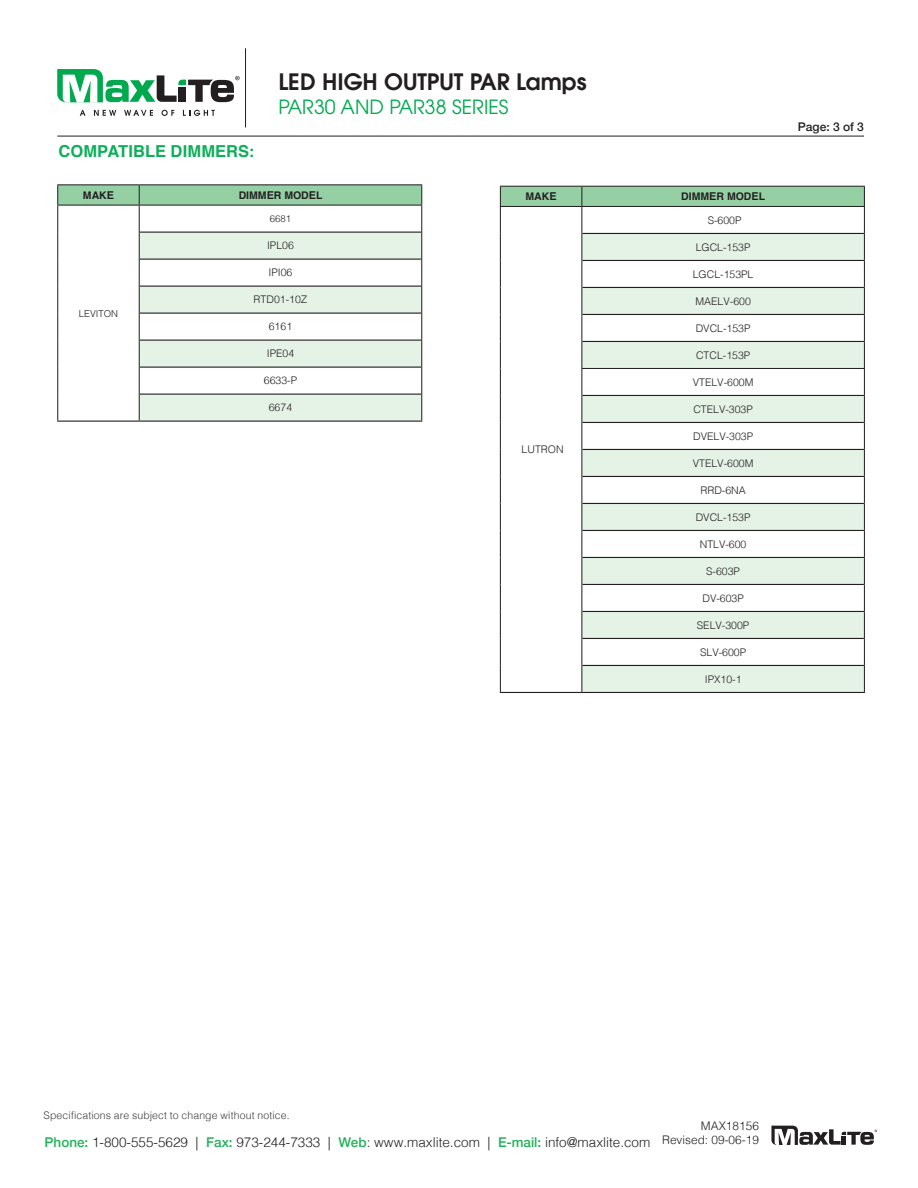
<style>
.page{position:relative;width:918px;height:1188px;background:#fff}
.page>*{position:absolute;margin:0;border:0;box-sizing:border-box;transform-origin:0 0}
.t1{font:600 22.5px "Avant Garde";color:#231f20}
.t2{font:19.5px "Avant Garde";color:#00a94e}
.Blue_Headline{font:700 16.5px "Helvetica";letter-spacing:.005em;color:#0daf5a}
.t3{font:300 13.5px "Helvetica";color:#231f20}
.t4{font:500 12px "Helvetica Neue";color:#231f20}
.t5{font:300 11.85px/14.2px "Helvetica";color:#231f20;text-align:right}
.Body_Text__C{font:300 10.5px "Helvetica";color:#231f20}
.t6{font:300 10.5px "Helvetica";letter-spacing:.01em;color:#3e3e3f}
.Body_Text__C-2{font:700 10.5px "Helvetica";color:#231f20}
.Body_Text__C-3{font:300 9.45px "Helvetica";color:#231f20}
.s1{font-size:10.8px}
.s2{font-family:"Helvetica Neue";font-weight:500;color:#21b259}
</style>
<div class="page">
<hr style="left:57px;top:136px;width:807px;height:1px;background:#231f20">
<svg style="left:771px;top:1126px;width:106px;height:19px"></svg>
<hr style="left:245px;top:48px;width:1px;height:79px;background:#231f20">
<svg style="left:80px;top:110px;width:6px;height:6px"></svg>
<svg style="left:94px;top:110px;width:22px;height:6px"></svg>
<svg style="left:124px;top:110px;width:29px;height:6px"></svg>
<svg style="left:161px;top:110px;width:13px;height:6px"></svg>
<svg style="left:183px;top:110px;width:32px;height:6px"></svg>
<svg style="left:57px;top:69px;width:183px;height:34px"></svg>
<hr style="left:57px;top:421px;width:82px;height:1px;background:#231f20">
<hr style="left:139px;top:421px;width:283px;height:1px;background:#231f20">
<hr style="left:57px;top:184px;width:82px;height:1px;background:#231f20">
<svg style="left:57px;top:185px;width:365px;height:236px"></svg>
<hr style="left:139px;top:184px;width:283px;height:1px;background:#231f20">
<hr style="left:139px;top:205px;width:283px;height:1px;background:#231f20">
<hr style="left:500px;top:692px;width:82px;height:1px;background:#231f20">
<hr style="left:582px;top:692px;width:283px;height:1px;background:#231f20">
<svg style="left:500px;top:186px;width:365px;height:506px"></svg>
<hr style="left:582px;top:186px;width:283px;height:1px;background:#231f20">
<hr style="left:582px;top:206px;width:283px;height:1px;background:#231f20">
<hr style="left:581px;top:368px;width:284px;height:1px;background:#231f20">
<p class="Blue_Headline" style="left:59px;top:138px;width:197px">COMPATIBLE DIMMERS:</p>
<h1 class="t1" style="left:278px;top:67px;width:310px">LED HIGH OUTPUT PAR Lamps</h1>
<h2 class="t2" style="left:278px;top:95px;width:232px">PAR30 AND PAR38 SERIES</h2>
<p class="Body_Text__C-2" style="left:83px;top:187px;width:33px">MAK<span class="s1">E</span></p>
<p class="Body_Text__C-2" style="left:239px;top:187px;width:85px">DIMM<span class="s1">E</span>R MOD<span class="s1">E</span>L</p>
<p class="Body_Text__C-3" style="left:79px;top:305px;width:41px">LEVITON</p>
<p class="Body_Text__C-3" style="left:270px;top:211px;width:23px">6681</p>
<p class="Body_Text__C" style="left:267px;top:237px;width:28px">IPL06</p>
<p class="Body_Text__C" style="left:269px;top:264px;width:25px">IPI06</p>
<p class="Body_Text__C" style="left:254px;top:291px;width:55px">RTD01-10Z</p>
<p class="Body_Text__C" style="left:269px;top:318px;width:25px">6161</p>
<p class="Body_Text__C" style="left:267px;top:345px;width:29px">IPE04</p>
<p class="Body_Text__C" style="left:264px;top:372px;width:35px">6633-P</p>
<p class="Body_Text__C" style="left:269px;top:399px;width:25px">6674</p>
<p class="Body_Text__C-2" style="left:526px;top:188px;width:33px">MAK<span class="s1">E</span></p>
<p class="Body_Text__C-2" style="left:681px;top:188px;width:85px">DIMM<span class="s1">E</span>R MOD<span class="s1">E</span>L</p>
<p class="Body_Text__C" style="left:522px;top:441px;width:44px">LUTRON</p>
<p class="Body_Text__C" style="left:708px;top:211px;width:35px">S-600P</p>
<p class="Body_Text__C" style="left:696px;top:238px;width:56px">LGCL-153P</p>
<p class="Body_Text__C" style="left:693px;top:265px;width:62px">LGCL-153PL</p>
<p class="Body_Text__C" style="left:695px;top:292px;width:57px">MAELV-600</p>
<p class="Body_Text__C" style="left:696px;top:319px;width:56px">DVCL-153P</p>
<p class="Body_Text__C" style="left:696px;top:346px;width:56px">CTCL-153P</p>
<p class="Body_Text__C" style="left:693px;top:373px;width:62px">VTELV-600M</p>
<p class="Body_Text__C" style="left:693px;top:400px;width:61px">CTELV-303P</p>
<p class="Body_Text__C" style="left:693px;top:427px;width:62px">DVELV-303P</p>
<p class="Body_Text__C" style="left:693px;top:454px;width:62px">VTELV-600M</p>
<p class="Body_Text__C" style="left:700px;top:481px;width:47px">RRD-6NA</p>
<p class="Body_Text__C" style="left:696px;top:508px;width:56px">DVCL-153P</p>
<p class="Body_Text__C" style="left:700px;top:535px;width:48px">NTLV-600</p>
<p class="Body_Text__C" style="left:706px;top:562px;width:35px">S-603P</p>
<p class="Body_Text__C" style="left:702px;top:589px;width:43px">DV-603P</p>
<p class="Body_Text__C" style="left:697px;top:616px;width:54px">SELV-300P</p>
<p class="Body_Text__C" style="left:700px;top:643px;width:48px">SLV-600P</p>
<p class="Body_Text__C" style="left:705px;top:670px;width:38px">IPX10-1</p>
<p class="t4" style="left:798px;top:117px;width:68px">Page: 3 of 3</p>
<p class="t6" style="left:44px;top:1106px;width:248px">Specifications are subject to change without notice.</p>
<p class="t3" style="left:45px;top:1130px;width:607px"><span class="s2">Phone:</span> 1-800-555-5629 | <span class="s2">Fax:</span> 973-244-7333 | <span class="s2">Web</span>: www.maxlite.com | <span class="s2">E-mail:</span> info@maxlite.com</p>
<p class="t5" style="left:662px;top:1117px;width:98px">MAX18156<br>Revised: 09-06-19</p>
</div>
